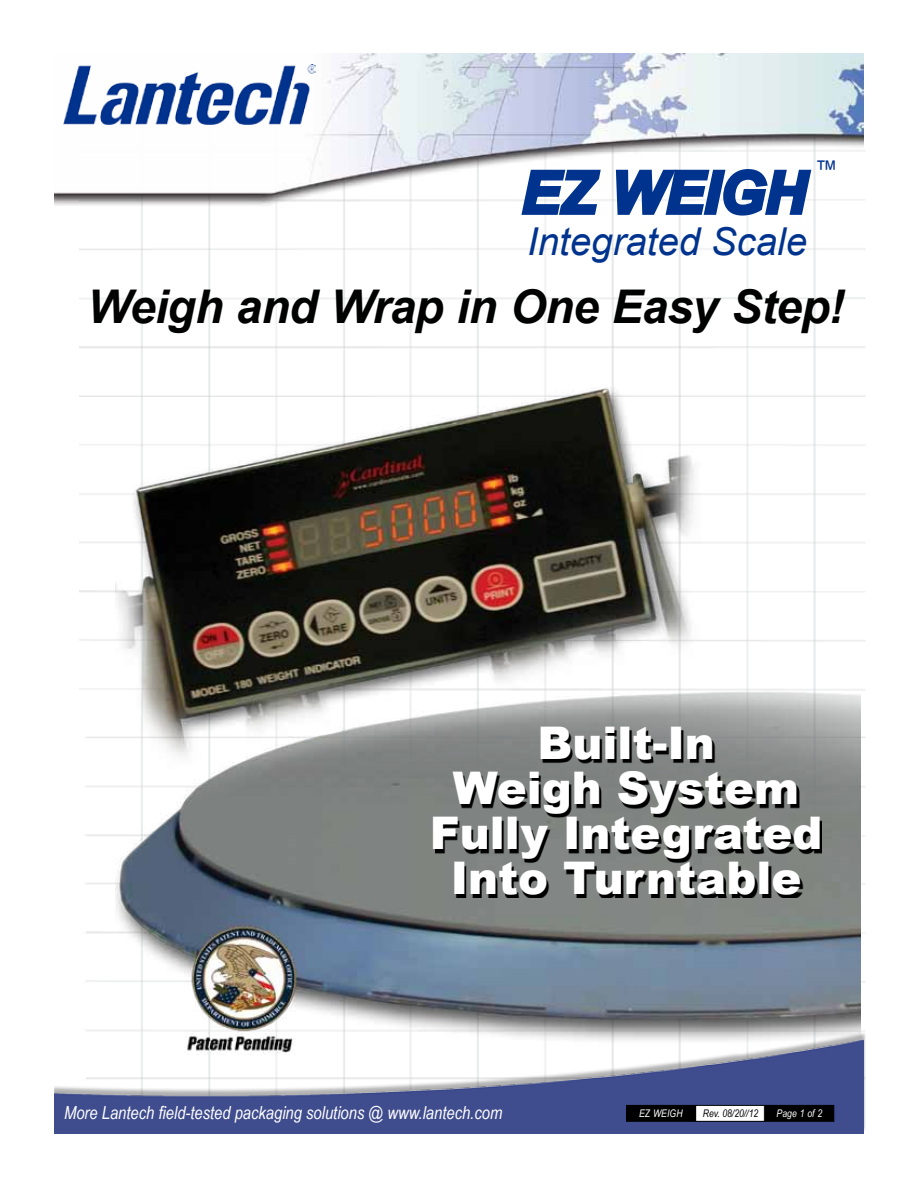
<style>
.page{position:relative;width:918px;height:1188px;background:#fff}
.page>*{position:absolute;margin:0;border:0;box-sizing:border-box;transform-origin:0 0}
.t1{font:italic 700 57.6px "Arial";color:#00338e}
.t2{font:italic 700 46.5px "Arial";letter-spacing:-.015em;color:#000101}
.t3{font:900 45px/45px "Arial";color:#fff;text-align:center}
.t4{font:italic 38.4px "Arial";color:#00338e}
.t5{font:23.1px "Arial";color:#00338e}
.t6{font:italic 18px "Arial Narrow";color:#fff}
.t7{font:italic 10.5px "Arial Narrow";letter-spacing:.01em;color:#fff}
.t8{font:italic 10.5px "Arial Narrow";color:#000}
</style>
<div class="page">
<img style="left:54px;top:1040px;width:810px;height:94px">
<img style="left:116px;top:207px;width:745px;height:874px">
<div style="left:765px;top:1105px;width:69px;height:16px;background:#000"></div>
<div style="left:765px;top:1105px;width:69px;height:17px;border:1px solid #000"></div>
<div style="left:696px;top:1105px;width:68px;height:16px;background:#fff"></div>
<div style="left:695px;top:1105px;width:70px;height:17px;border:1px solid #000"></div>
<div style="left:627px;top:1105px;width:68px;height:16px;background:#000"></div>
<div style="left:626px;top:1105px;width:70px;height:17px;border:1px solid #000"></div>
<img style="left:54px;top:54px;width:809px;height:153px">
<img style="left:64px;top:65px;width:251px;height:60px">
<svg style="left:519px;top:168px;width:84px;height:50px"></svg>
<svg style="left:614px;top:167px;width:200px;height:51px"></svg>
<svg style="left:435px;top:730px;width:387px;height:168px;background:#585b59"></svg>
<h1 class="t1" style="left:521px;top:154px;width:287px">EZ WEIGH</h1>
<h3 class="t4" style="left:527px;top:217px;width:281px">Integrated Scale</h3>
<p class="t5" style="left:815px;top:153px;width:25px">™</p>
<h2 class="t2" style="left:88px;top:275px;width:759px">Weigh and Wrap in One Easy Step!</h2>
<h3 class="t3" style="left:430px;top:719px;width:394px">Built-In<br>Weigh System<br>Fully Integrated<br>Into Turntable</h3>
<p class="t6" style="left:64px;top:1100px;width:440px">More Lantech field-tested packaging solutions @ www.lantech.com</p>
<p class="t7" style="left:639px;top:1106px;width:45px">EZ WEIGH</p>
<p class="t8" style="left:703px;top:1106px;width:57px">Rev. 08/20//12</p>
<p class="t7" style="left:777px;top:1106px;width:47px">Page 1 of 2</p>
</div>
